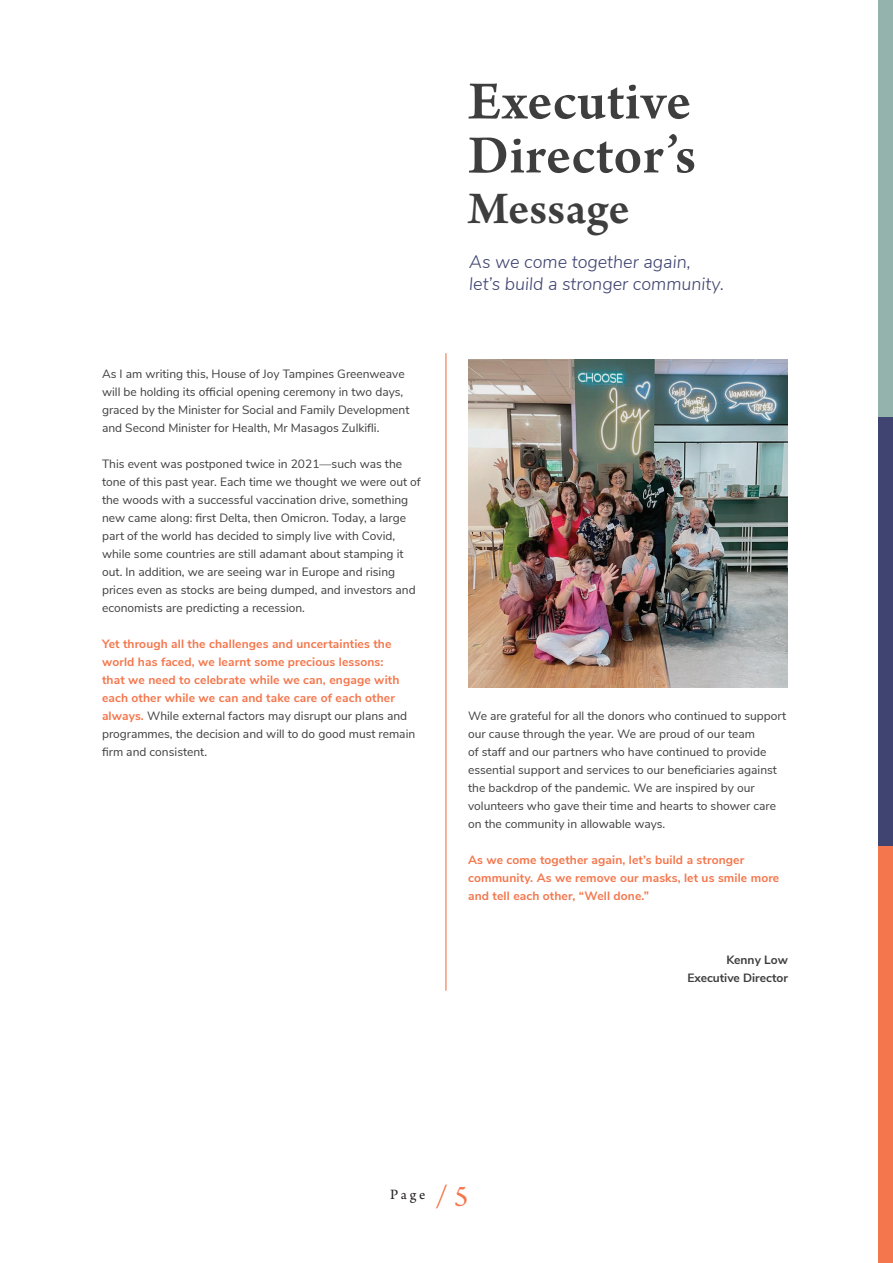
<style>
.page{position:relative;width:893px;height:1263px;background:#fff}
.page>*{position:absolute;margin:0;border:0;box-sizing:border-box;transform-origin:0 0}
.t1{font:600 57px/54px "Arno Pro";letter-spacing:.01em;color:#3e3e3f}
.t2{font:600 48px "Arno Pro";letter-spacing:.005em;color:#3e3e3f}
.Paragraph_12pt{font:italic 300 18px/21.6px "Nunito Sans";color:#3f4470}
.t3{font:15px "Arno Pro";color:#231f20}
.Paragraph_Style_10pt{font:12px/18px "Nunito Sans";color:#3e3e3f}
.Paragraph_Style_10pt-2{font:700 12px/18px "Nunito Sans";letter-spacing:.01em;color:#f4764c}
.Paragraph_Style_10pt-3{font:700 12px "Nunito Sans";color:#3e3e3f}
.s1{font-weight:400;color:#3e3e3f}
.s2{font-size:30px;color:#f4764c}
</style>
<div class="page">
<div style="left:878px;top:417px;width:15px;height:429px;background:#3f4470"></div>
<div style="left:878px;top:846px;width:15px;height:417px;background:#f4764c"></div>
<div style="left:878px;top:0;width:15px;height:417px;background:#94b3ac"></div>
<hr style="left:445px;top:353px;width:1px;height:638px;background:#f4764c">
<img style="left:469px;top:360px;width:319px;height:327px">
<p class="t1" style="left:468px;top:77px;width:229px">Executive<br>Director’s</p>
<p class="t2" style="left:468px;top:181px;width:163px">Message</p>
<p class="Paragraph_Style_10pt" style="left:102px;top:364px;width:309px">As I am writing this, House of Joy Tampines Greenweave will be holding its official opening ceremony in two days, graced by the Minister for Social and Family Development and Second Minister for Health, Mr Masagos Zulkifli.</p>
<p class="Paragraph_Style_10pt" style="left:102px;top:454px;width:320px">This event was postponed twice in 2021—such was the tone of this past year. Each time we thought we were out of the woods with a successful vaccination drive, something new came along: first Delta, then Omicron. Today, a large part of the world has decided to simply live with Covid, while some countries are still adamant about stamping it out. In addition, we are seeing war in Europe and rising prices even as stocks are being dumped, and investors and economists are predicting a recession.</p>
<p class="Paragraph_Style_10pt-2" style="left:102px;top:634px;width:315px">Yet through all the challenges and uncertainties the world has faced, we learnt some precious lessons:<br>that we need to celebrate while we can, engage with each other while we can and take care of each other always. <span class="s1">While external factors may disrupt our plans and programmes, the decision and will to do good must remain firm and consistent.</span></p>
<p class="Paragraph_12pt" style="left:469px;top:250px;width:256px">As we come together again, let’s build a stronger community.</p>
<p class="Paragraph_Style_10pt" style="left:468px;top:706px;width:320px">We are grateful for all the donors who continued to support our cause through the year. We are proud of our team<br>of staff and our partners who have continued to provide essential support and services to our beneficiaries against the backdrop of the pandemic. We are inspired by our volunteers who gave their time and hearts to shower care on the community in allowable ways.</p>
<p class="Paragraph_Style_10pt-2" style="left:468px;top:850px;width:313px">As we come together again, let’s build a stronger community. As we remove our masks, let us smile more and tell each other, “Well done.”</p>
<p class="Paragraph_Style_10pt-3" style="left:726px;top:951px;width:63px">Kenny Low</p>
<p class="Paragraph_Style_10pt-3" style="left:687px;top:969px;width:102px">Executive Director</p>
<p class="t3" style="left:390px;top:1186px;width:80px">Page <span class="s2">/ 5</span></p>
</div>
